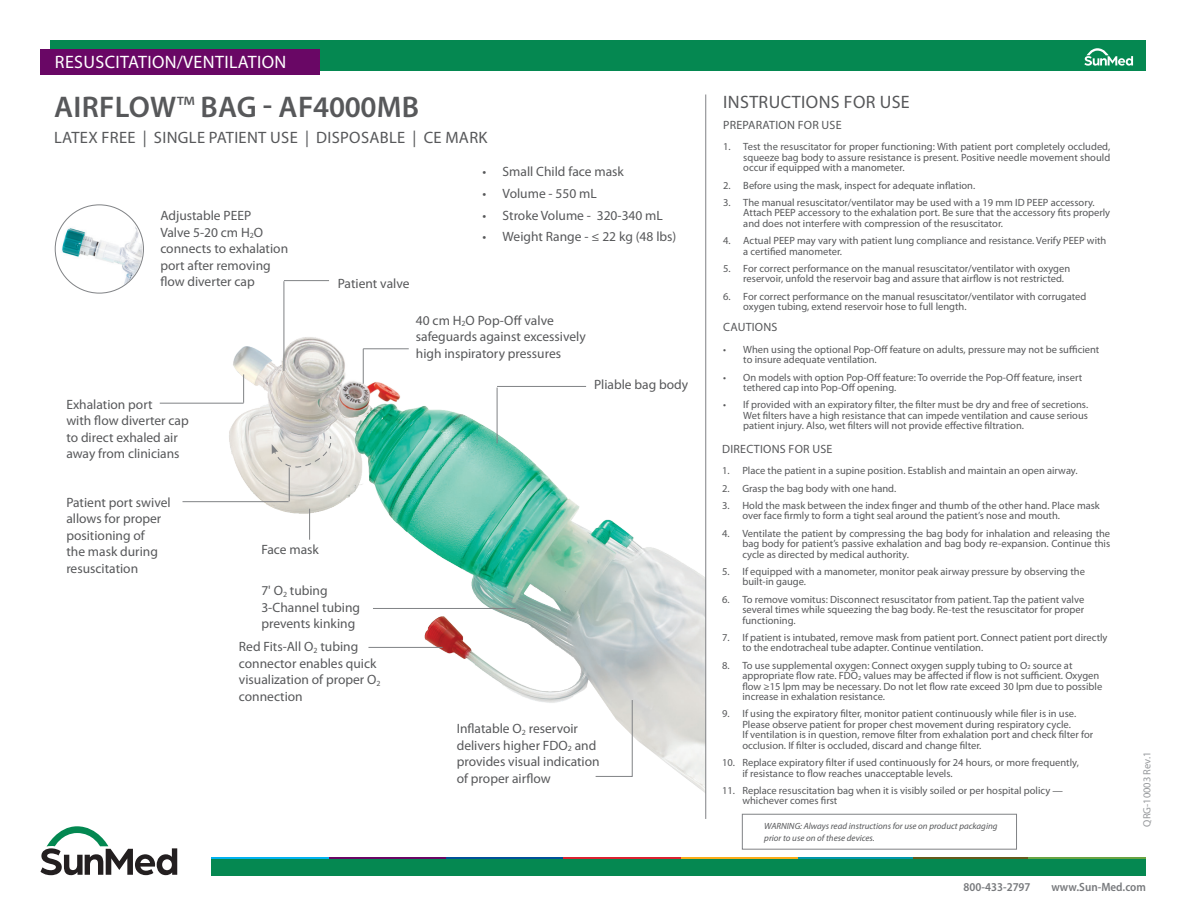
<style>
.page{position:relative;width:1188px;height:918px;background:#fff}
.page>*{position:absolute;margin:0;border:0;box-sizing:border-box;transform-origin:0 0}
.t1{font:600 30px "Myriad Pro";letter-spacing:.005em;color:#57585a}
.t2{font:18px "Myriad Pro";letter-spacing:.02em;color:#fff}
.t3{font:18px "Myriad Pro";letter-spacing:.02em;color:#57585a}
.t4{font:16.5px "Myriad Pro";letter-spacing:.02em;color:#57585a}
.t5{font:13.5px/16.5px "Myriad Pro";color:#57585a}
.t6{font:12px "Myriad Pro";letter-spacing:.02em;color:#57585a}
.t7{font:600 semi-condensed 12px "Myriad Pro";color:#787a7d}
.t8{font:10.5px/10.5px "Myriad Pro";color:#57585a}
.t9{font:10.5px "Myriad Pro";color:#97999c}
.t10{font:italic 9px/12px "Myriad Pro";color:#57585a}
.s1{font-weight:400}
.s2{font-size:6.15px}
</style>
<div class="page">
<svg style="left:40px;top:826px;width:137px;height:49px"></svg>
<div style="left:50px;top:41px;width:1096px;height:30px;background:#058851"></div>
<svg style="left:1084px;top:48px;width:49px;height:18px"></svg>
<div style="left:41px;top:49px;width:279px;height:25px;background:#690765"></div>
<svg style="left:328px;top:857px;width:118px;height:3px"></svg>
<svg style="left:446px;top:857px;width:117px;height:3px"></svg>
<svg style="left:563px;top:857px;width:118px;height:3px"></svg>
<svg style="left:681px;top:857px;width:117px;height:3px"></svg>
<svg style="left:798px;top:857px;width:115px;height:3px"></svg>
<svg style="left:913px;top:857px;width:115px;height:3px"></svg>
<svg style="left:1028px;top:857px;width:118px;height:3px"></svg>
<svg style="left:211px;top:857px;width:117px;height:3px"></svg>
<div style="left:211px;top:860px;width:935px;height:16px;background:#058851"></div>
<img style="left:159px;top:281px;width:546px;height:512px">
<hr style="left:183px;top:501px;width:106px;height:1px;background:#808285">
<hr style="left:497px;top:386px;width:89px;height:1px;background:#808285">
<hr style="left:373px;top:608px;width:143px;height:1px;background:#808285">
<hr style="left:368px;top:647px;width:75px;height:1px;background:#808285">
<svg style="left:272px;top:436px;width:60px;height:36px;background:#dbd8d2"></svg>
<hr style="left:160px;top:403px;width:84px;height:1px;background:#808285">
<img style="left:58px;top:217px;width:84px;height:73px">
<hr style="left:497px;top:388px;width:1px;height:55px;background:#808285">
<hr style="left:309px;top:509px;width:1px;height:31px;background:#808285">
<hr style="left:289px;top:467px;width:1px;height:34px;background:#808285">
<svg style="left:243px;top:374px;width:1px;height:29px"></svg>
<hr style="left:284px;top:281px;width:1px;height:90px;background:#808285">
<hr style="left:284px;top:280px;width:45px;height:1px;background:#808285">
<hr style="left:363px;top:349px;width:1px;height:35px;background:#808285">
<hr style="left:363px;top:348px;width:46px;height:1px;background:#808285">
<div style="left:742px;top:814px;width:275px;height:36px;border:1px solid #808285"></div>
<svg style="left:595px;top:699px;width:38px;height:78px"></svg>
<hr style="left:705px;top:94px;width:1px;height:725px;background:#808285">
<h2 class="t2" style="left:55px;top:51px;width:233px">RESUSCITATION/VENTILATION</h2>
<h1 class="t1" style="left:54px;top:88px;width:366px">AIRFLOW<span class="s1">™</span> BAG - AF4000MB</h1>
<h3 class="t4" style="left:54px;top:128px;width:435px">LATEX FREE | SINGLE PATIENT USE | DISPOSABLE | CE MARK</h3>
<p class="t5" style="left:160px;top:207px;width:129px">Adjustable PEEP<br>Valve 5-20 cm H<sub>2</sub>O connects to exhalation port after removing flow diverter cap</p>
<p class="t5" style="left:66px;top:396px;width:124px">Exhalation port<br>with flow diverter cap to direct exhaled air away from clinicians</p>
<p class="t5" style="left:66px;top:494px;width:106px">Patient port swivel allows for proper positioning of<br>the mask during resuscitation</p>
<p class="t5" style="left:261px;top:541px;width:59px">Face mask</p>
<p class="t5" style="left:338px;top:275px;width:73px">Patient valve</p>
<p class="t5" style="left:482px;top:163px;width:143px">• Small Child face mask</p>
<p class="t5" style="left:482px;top:185px;width:116px">• Volume - 550 mL</p>
<p class="t5" style="left:482px;top:207px;width:182px">• Stroke Volume - 320-340 mL</p>
<p class="t5" style="left:482px;top:228px;width:196px">• Weight Range - ≤ 22 kg (48 lbs)</p>
<p class="t5" style="left:416px;top:312px;width:171px">40 cm H<sub>2</sub>O Pop-Off valve safeguards against excessively high inspiratory pressures</p>
<p class="t5" style="left:594px;top:376px;width:96px">Pliable bag body</p>
<p class="t5" style="left:261px;top:582px;width:100px">7' O<sub>2</sub> tubing<br>3-Channel tubing prevents kinking</p>
<p class="t5" style="left:239px;top:638px;width:143px">Red Fits-All O<sub>2</sub> tubing connector enables quick visualization of proper O<sub>2 </sub>connection</p>
<p class="t5" style="left:457px;top:720px;width:144px">Inflatable O<sub>2</sub> reservoir delivers higher FDO<sub>2</sub> and provides visual indication of proper airflow</p>
<h2 class="t3" style="left:723px;top:91px;width:188px">INSTRUCTIONS FOR USE</h2>
<p class="t6" style="left:723px;top:117px;width:120px">PREPARATION FOR USE</p>
<p class="t8" style="left:743px;top:141px;width:368px;text-align:justify;text-indent:-20px">1. Test the resuscitator for proper functioning: With patient port completely occluded, squeeze bag body to assure resistance is present. Positive needle movement should occur if equipped with a manometer.</p>
<p class="t8" style="left:723px;top:180px;width:254px">2. Before using the mask, inspect for adequate inflation.</p>
<p class="t8" style="left:743px;top:197px;width:368px;text-indent:-20px">3. The manual resuscitator/ventilator may be used with a 19 mm ID PEEP accessory.<br>Attach PEEP accessory to the exhalation port. Be sure that the accessory fits properly and does not interfere with compression of the resuscitator.</p>
<p class="t8" style="left:743px;top:235px;width:365px;text-indent:-20px">4. Actual PEEP may vary with patient lung compliance and resistance. Verify PEEP with a certified manometer.</p>
<p class="t8" style="left:743px;top:263px;width:328px;text-indent:-20px">5. For correct performance on the manual resuscitator/ventilator with oxygen reservoir, unfold the reservoir bag and assure that airflow is not restricted.</p>
<p class="t8" style="left:743px;top:291px;width:345px;text-indent:-20px">6. For correct performance on the manual resuscitator/ventilator with corrugated oxygen tubing, extend reservoir hose to full length.</p>
<p class="t6" style="left:723px;top:320px;width:56px">CAUTIONS</p>
<p class="t8" style="left:743px;top:344px;width:358px;text-indent:-20px">• When using the optional Pop-Off feature on adults, pressure may not be sufficient to insure adequate ventilation.</p>
<p class="t8" style="left:743px;top:372px;width:340px;text-indent:-20px">• On models with option Pop-Off feature: To override the Pop-Off feature, insert tethered cap into Pop-Off opening.</p>
<p class="t8" style="left:743px;top:399px;width:346px;text-align:justify;text-indent:-20px">• If provided with an expiratory filter, the filter must be dry and free of secretions.<br>Wet filters have a high resistance that can impede ventilation and cause serious patient injury. Also, wet filters will not provide effective filtration.</p>
<p class="t6" style="left:722px;top:441px;width:112px">DIRECTIONS FOR USE</p>
<p class="t8" style="left:722px;top:465px;width:357px">1. Place the patient in a supine position. Establish and maintain an open airway.</p>
<p class="t8" style="left:722px;top:483px;width:176px">2. Grasp the bag body with one hand.</p>
<p class="t8" style="left:742px;top:500px;width:359px;text-indent:-20px">3. Hold the mask between the index finger and thumb of the other hand. Place mask over face firmly to form a tight seal around the patient’s nose and mouth.</p>
<p class="t8" style="left:742px;top:528px;width:369px;text-align:justify;text-indent:-20px">4. Ventilate the patient by compressing the bag body for inhalation and releasing the bag body for patient’s passive exhalation and bag body re-expansion. Continue this cycle as directed by medical authority.</p>
<p class="t8" style="left:742px;top:566px;width:344px;text-indent:-20px">5. If equipped with a manometer, monitor peak airway pressure by observing the built-in gauge.</p>
<p class="t8" style="left:742px;top:594px;width:343px;text-align:justify;text-indent:-20px">6. To remove vomitus: Disconnect resuscitator from patient. Tap the patient valve several times while squeezing the bag body. Re-test the resuscitator for proper functioning.</p>
<p class="t8" style="left:742px;top:632px;width:367px;text-indent:-20px">7. If patient is intubated, remove mask from patient port. Connect patient port directly to the endotracheal tube adapter. Continue ventilation.</p>
<p class="t8" style="left:742px;top:660px;width:361px;text-indent:-20px">8. To use supplemental oxygen: Connect oxygen supply tubing to O<span class="s2">2</span> source at appropriate flow rate. FDO<span class="s2">2</span> values may be affected if flow is not sufficient. Oxygen flow ≥15 lpm may be necessary. Do not let flow rate exceed 30 lpm due to possible increase in exhalation resistance.</p>
<p class="t8" style="left:742px;top:708px;width:352px;text-indent:-20px">9. If using the expiratory filter, monitor patient continuously while filer is in use.<br>Please observe patient for proper chest movement during respiratory cycle.<br>If ventilation is in question, remove filter from exhalation port and check filter for occlusion. If filter is occluded, discard and change filter.</p>
<p class="t8" style="left:742px;top:757px;width:338px;text-indent:-20px">10. Replace expiratory filter if used continuously for 24 hours, or more frequently, if resistance to flow reaches unacceptable levels.</p>
<p class="t8" style="left:742px;top:785px;width:322px;text-indent:-20px">11. Replace resuscitation bag when it is visibly soiled or per hospital policy — whichever comes first</p>
<p class="t10" style="left:764px;top:820px;width:235px">WARNING: Always read instructions for use on product packaging prior to use on of these devices.</p>
<p class="t9" style="left:1140px;top:827px;width:77px;rotate:-90deg">QRG-10003 Rev.1</p>
<p class="t7" style="left:964px;top:879px;width:68px">800-433-2797</p>
<p class="t7" style="left:1051px;top:879px;width:96px">www.Sun-Med.com</p>
</div>
